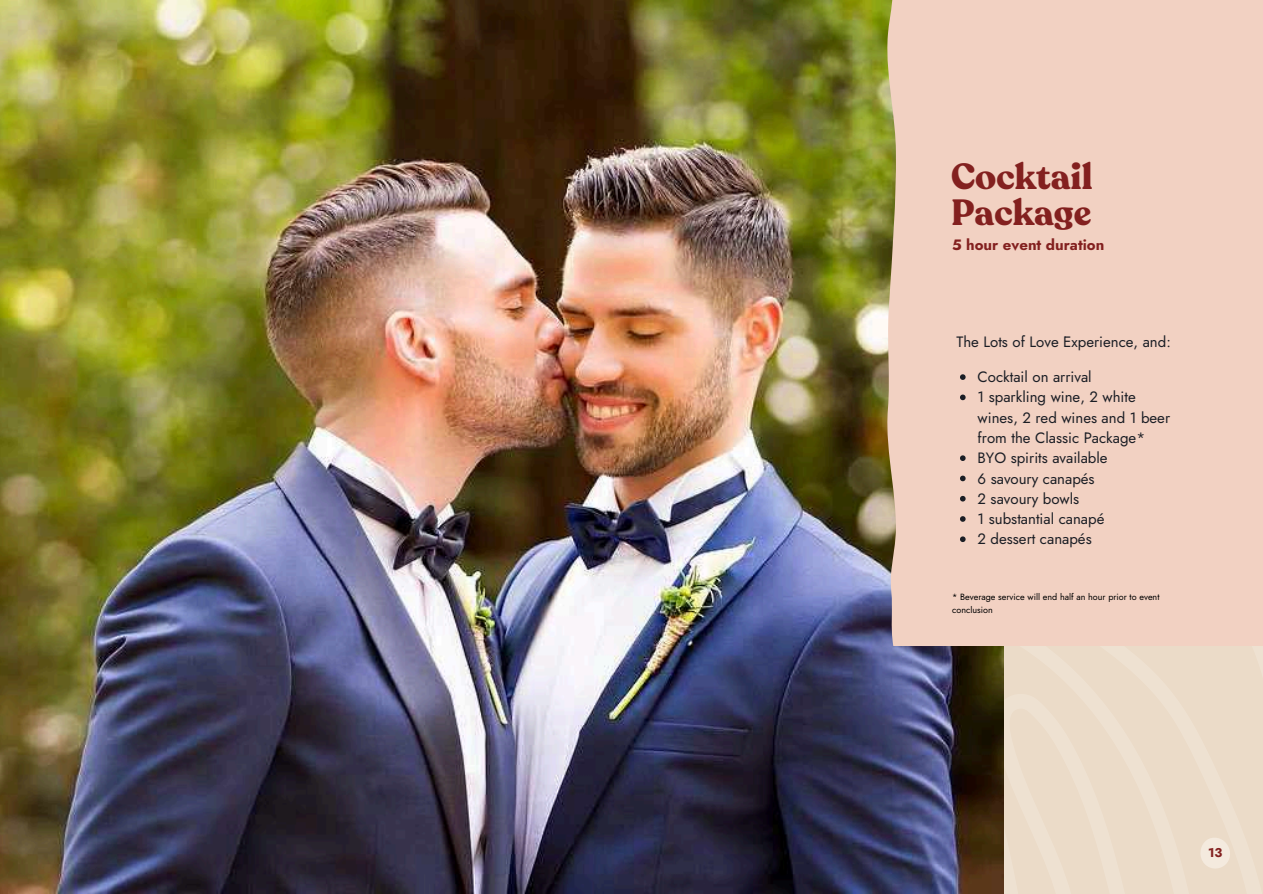
<style>
.page{position:relative;width:1263px;height:894px;background:#fff}
.page>*{position:absolute;margin:0;border:0;box-sizing:border-box;transform-origin:0 0}
.t1{font:700 36px/36px "Recoleta";color:#83201f}
.t2{font:15px/20.2px "Jost";color:#1b1e25}
.t3{font:700 15px "Jost";color:#83201f}
.t4{font:700 12.75px "Jost";color:#83201f}
.t5{font:9px/12px "Jost";color:#000}
</style>
<div class="page">
<svg style="left:1003px;top:788px;width:260px;height:105px;background:#eadbc9"></svg>
<svg style="left:1003px;top:645px;width:260px;height:143px;background:#ebdbc9"></svg>
<img style="left:0;top:0;width:1003px;height:893px">
<div style="left:884px;top:0;width:379px;height:645px;background:#f2d1c2"></div>
<svg style="left:1200px;top:837px;width:31px;height:31px"></svg>
<svg style="left:960px;top:374px;width:6px;height:6px"></svg>
<svg style="left:960px;top:394px;width:6px;height:6px"></svg>
<svg style="left:960px;top:455px;width:6px;height:6px"></svg>
<svg style="left:960px;top:475px;width:6px;height:6px"></svg>
<svg style="left:960px;top:495px;width:6px;height:6px"></svg>
<svg style="left:960px;top:516px;width:6px;height:5px"></svg>
<svg style="left:960px;top:536px;width:6px;height:6px"></svg>
<h1 class="t1" style="left:951px;top:160px;width:143px">Cocktail<br>Package</h1>
<p class="t3" style="left:952px;top:233px;width:154px">5 hour event duration</p>
<p class="t2" style="left:956px;top:331px;width:216px">The Lots of Love Experience, and:</p>
<p class="t2" style="left:978px;top:367px;width:194px">Cocktail on arrival<br>1 sparkling wine, 2 white wines, 2 red wines and 1 beer from the Classic Package*<br>BYO spirits available<br>6 savoury canapés<br>2 savoury bowls<br>1 substantial canapé<br>2 dessert canapés</p>
<p class="t5" style="left:952px;top:591px;width:209px">* Beverage service will end half an hour prior to event conclusion</p>
<p class="t4" style="left:1208px;top:843px;width:16px">13</p>
</div>
